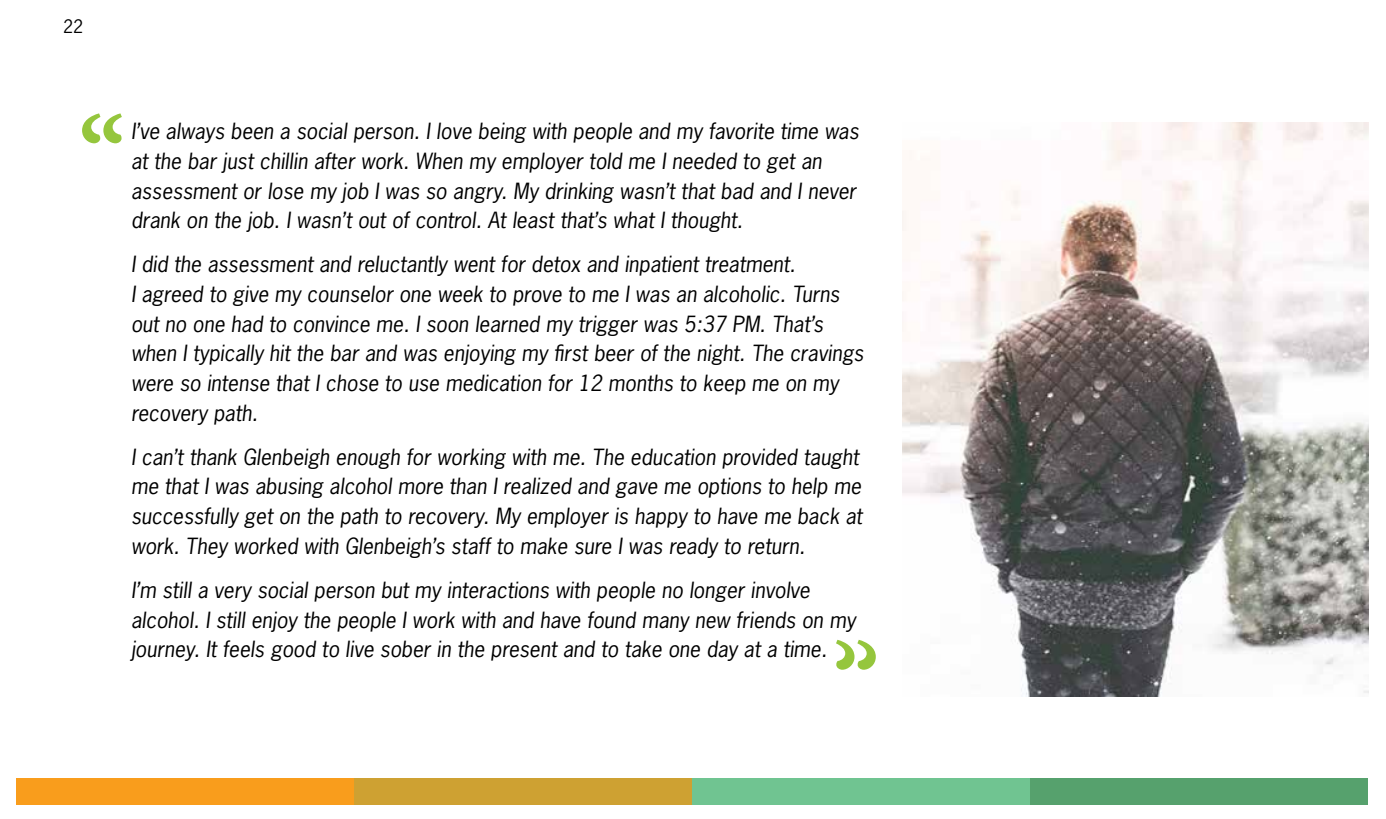
<style>
.page{position:relative;width:1386px;height:819px;background:#fff}
.page>*{position:absolute;margin:0;border:0;box-sizing:border-box;transform-origin:0 0}
.t1{font:700 105px "Minion Pro";color:#95c63d}
.t2{font:italic 21px/29.8px "News Gothic Std";color:#000}
.t3{font:17.5px "News Gothic Std";color:#000}
</style>
<div class="page">
<div style="left:16px;top:779px;width:338px;height:26px;background:#f99d1c"></div>
<div style="left:354px;top:779px;width:338px;height:26px;background:#cea132"></div>
<div style="left:692px;top:779px;width:338px;height:26px;background:#70c491"></div>
<div style="left:1030px;top:779px;width:338px;height:26px;background:#56a16d"></div>
<img style="left:902px;top:123px;width:466px;height:574px">
<p class="t3" style="left:63px;top:15px;width:22px">22</p>
<h1 class="t1" style="left:79px;top:81px;width:48px">“</h1>
<p class="t2" style="left:131px;top:117px;width:729px">I’ve always been a social person. I love being with people and my favorite time was at the bar just chillin after work. When my employer told me I needed to get an assessment or lose my job I was so angry. My drinking wasn’t that bad and I never drank on the job. I wasn’t out of control. At least that’s what I thought.</p>
<p class="t2" style="left:131px;top:250px;width:734px">I did the assessment and reluctantly went for detox and inpatient treatment.<br>I agreed to give my counselor one week to prove to me I was an alcoholic. Turns out no one had to convince me. I soon learned my trigger was 5:37 PM. That’s when I typically hit the bar and was enjoying my first beer of the night. The cravings were so intense that I chose to use medication for 12 months to keep me on my recovery path.</p>
<p class="t2" style="left:131px;top:442px;width:733px">I can’t thank Glenbeigh enough for working with me. The education provided taught me that I was abusing alcohol more than I realized and gave me options to help me successfully get on the path to recovery. My employer is happy to have me back at work. They worked with Glenbeigh’s staff to make sure I was ready to return.</p>
<p class="t2" style="left:131px;top:575px;width:726px">I’m still a very social person but my interactions with people no longer involve alcohol. I still enjoy the people I work with and have found many new friends on my journey. It feels good to live sober in the present and to take one day at a time.</p>
</div>
